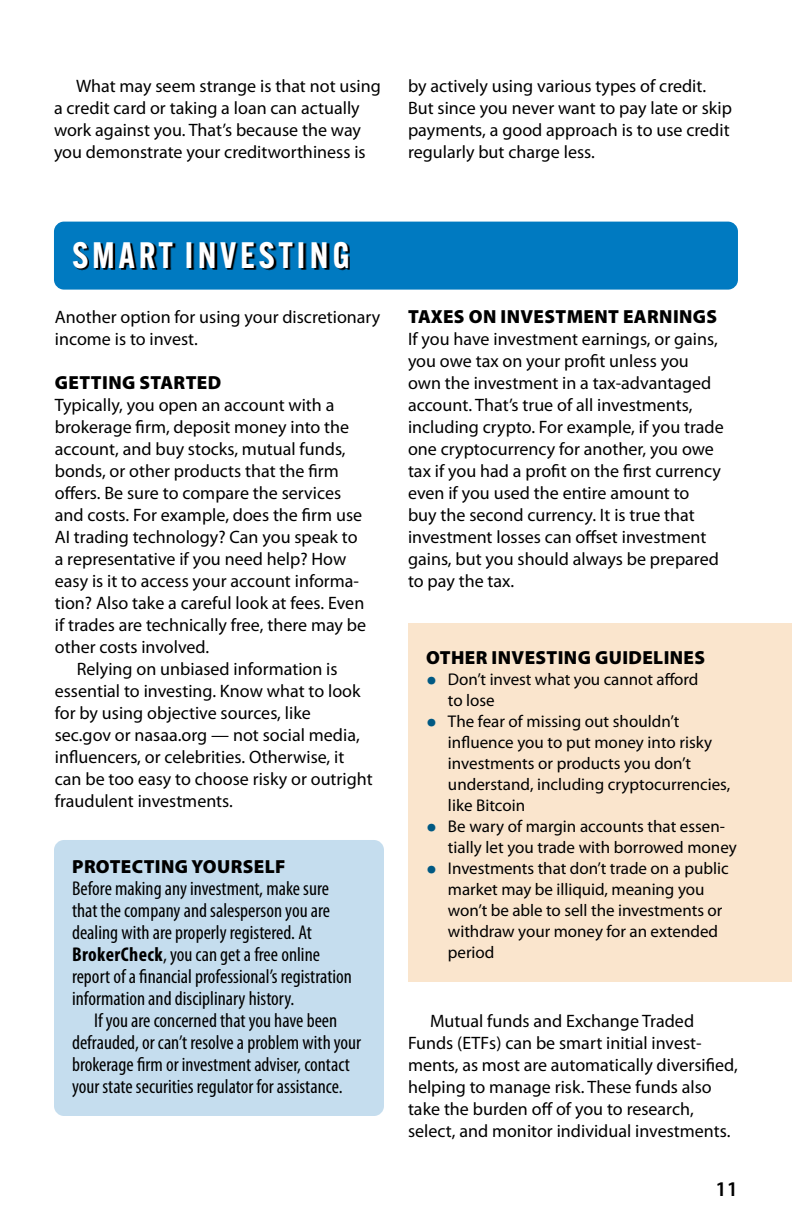
<style>
.page{position:relative;width:792px;height:1224px;background:#fff}
.page>*{position:absolute;margin:0;border:0;box-sizing:border-box;transform-origin:0 0}
.t1{font:600 36px "Alternate Gothic ATF";letter-spacing:.11em;color:#fff}
.t2{font:600 21px "Myriad Pro";color:#000}
.t3{font:condensed 20px/22px "Myriad Pro";color:#000}
.t4{font:900 19px "Myriad Pro";letter-spacing:.02em;color:#000}
.t5{font:18px/22px "Myriad Pro";color:#000}
.t6{font:17px/21px "Myriad Pro";letter-spacing:-.005em;color:#000}
.s1{font-weight:700}
.s2{font-family:"Adobe Garamond Pro";font-size:28px;color:#005983}
</style>
<div class="page">
<div style="left:54px;top:222px;width:684px;height:68px;background:#007ac1;border-radius:10px"></div>
<div style="left:54px;top:840px;width:330px;height:276px;background:#c5ddee;border-radius:10px"></div>
<div style="left:408px;top:623px;width:384px;height:359px;background:#fae5cd"></div>
<svg style="left:74px;top:243px;width:276px;height:28px"></svg>
<p class="t5" style="left:54px;top:75px;width:328px;text-indent:22px">What may seem strange is that not using a credit card or taking a loan can actually work against you. That’s because the way you demonstrate your creditworthiness is</p>
<p class="t5" style="left:408px;top:75px;width:326px">by actively using various types of credit.<br>But since you never want to pay late or skip payments, a good approach is to use credit regularly but charge less.</p>
<h1 class="t1" style="left:72px;top:232px;width:279px">SMART INVESTING</h1>
<p class="t5" style="left:55px;top:306px;width:327px">Another option for using your discretionary income is to invest.</p>
<p class="t4" style="left:55px;top:372px;width:168px">GETTING STARTED</p>
<p class="t5" style="left:55px;top:394px;width:281px">Typically, you open an account with a</p>
<p class="t5" style="left:55px;top:416px;width:296px">brokerage firm, deposit money into the</p>
<p class="t5" style="left:55px;top:438px;width:292px">account, and buy stocks, mutual funds,</p>
<p class="t5" style="left:55px;top:460px;width:286px">bonds, or other products that the firm</p>
<p class="t5" style="left:55px;top:482px;width:288px">offers. Be sure to compare the services</p>
<p class="t5" style="left:55px;top:504px;width:309px">and costs. For example, does the firm use</p>
<p class="t5" style="left:55px;top:526px;width:304px">AI trading technology? Can you speak to</p>
<p class="t5" style="left:55px;top:548px;width:293px">a representative if you need help? How</p>
<p class="t5" style="left:55px;top:570px;width:306px">easy is it to access your account informa-</p>
<p class="t5" style="left:55px;top:592px;width:311px">tion? Also take a careful look at fees. Even</p>
<p class="t5" style="left:55px;top:614px;width:313px">if trades are technically free, there may be</p>
<p class="t5" style="left:55px;top:636px;width:156px">other costs involved.</p>
<p class="t5" style="left:77px;top:658px;width:262px">Relying on unbiased information is</p>
<p class="t5" style="left:55px;top:680px;width:307px">essential to investing. Know what to look</p>
<p class="t5" style="left:55px;top:702px;width:258px">for by using objective sources, like</p>
<p class="t5" style="left:55px;top:724px;width:306px">sec.gov or nasaa.org — not social media,</p>
<p class="t5" style="left:55px;top:746px;width:291px">influencers, or celebrities. Otherwise, it</p>
<p class="t5" style="left:55px;top:768px;width:319px">can be too easy to choose risky or outright</p>
<p class="t5" style="left:55px;top:790px;width:180px">fraudulent investments.</p>
<p class="t4" style="left:72px;top:856px;width:215px">PROTECTING YOURSELF</p>
<p class="t3" style="left:72px;top:877px;width:281px">Before making any investment, make sure that the company and salesperson you are dealing with are properly registered. At <span class="s1">BrokerCheck</span>, you can get a free online report of a financial professional’s registration information and disciplinary history.</p>
<p class="t3" style="left:72px;top:1009px;width:291px;text-indent:22px">If you are concerned that you have been defrauded, or can’t resolve a problem with your brokerage firm or investment adviser, contact your state securities regulator for assistance.</p>
<p class="t4" style="left:408px;top:306px;width:311px">TAXES ON INVESTMENT EARNINGS</p>
<p class="t5" style="left:408px;top:328px;width:317px">If you have investment earnings, or gains, you owe tax on your profit unless you own the investment in a tax-advantaged account. That’s true of all investments, including crypto. For example, if you trade one cryptocurrency for another, you owe tax if you had a profit on the first currency even if you used the entire amount to<br>buy the second currency. It is true that investment losses can offset investment gains, but you should always be prepared to pay the tax.</p>
<p class="t4" style="left:426px;top:647px;width:280px">OTHER INVESTING GUIDELINES</p>
<p class="t6" style="left:448px;top:669px;width:252px;text-indent:-22px"><span class="s2">•</span> Don’t invest what you cannot afford to lose</p>
<p class="t6" style="left:448px;top:711px;width:284px;text-indent:-22px"><span class="s2">•</span> The fear of missing out shouldn’t influence you to put money into risky investments or products you don’t understand, including cryptocurrencies, like Bitcoin</p>
<p class="t6" style="left:448px;top:816px;width:290px;text-indent:-22px"><span class="s2">•</span> Be wary of margin accounts that essen&shy;tially let you trade with borrowed money</p>
<p class="t6" style="left:448px;top:858px;width:282px;text-indent:-22px"><span class="s2">•</span> Investments that don’t trade on a public market may be illiquid, meaning you won’t be able to sell the investments or withdraw your money for an extended period</p>
<p class="t5" style="left:408px;top:1010px;width:332px;text-indent:22px">Mutual funds and Exchange Traded Funds (ETFs) can be smart initial invest&shy;ments, as most are automatically diversified, helping to manage risk. These funds also take the burden off of you to research, select, and monitor individual investments.</p>
<p class="t2" style="left:715px;top:1176px;width:24px">11</p>
</div>
